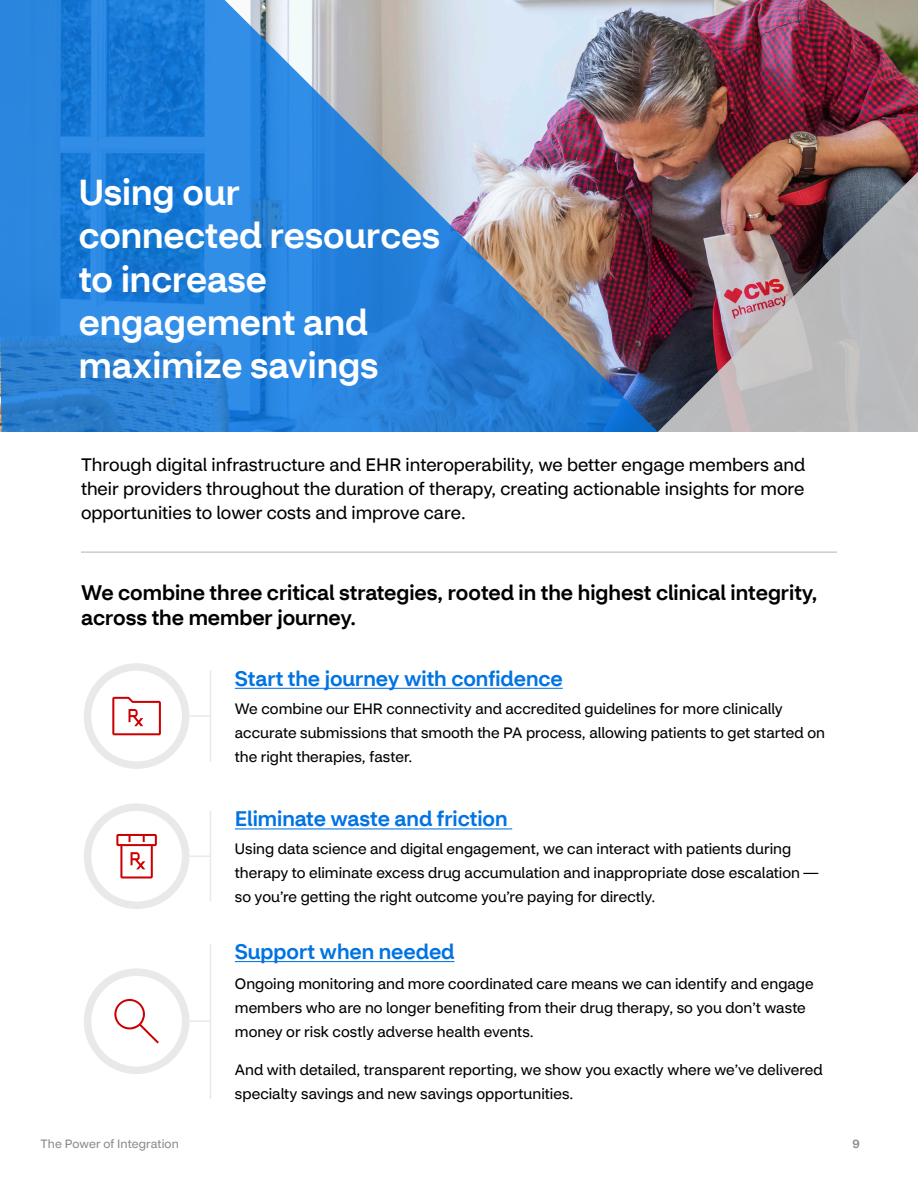
<style>
.page{position:relative;width:918px;height:1188px;background:#fff}
.page>*{position:absolute;margin:0;border:0;box-sizing:border-box;transform-origin:0 0}
.Body_Header_20{font:500 36px/43.2px "CVS Health Sans";color:#fff}
.t1{font:500 21px/25.2px "CVS Health Sans";color:#000}
.t2{font:500 21px "CVS Health Sans";color:#0073e3}
.Intro_12{font:18px/24px "CVS Health Sans";color:#000;text-align:justify}
.t3{font:15px/24px "CVS Health Sans";color:#000}
.t4{font:12px "CVS Health Sans";letter-spacing:.01em;color:#8c8c8c}
.t5{font:500 12px "CVS Health Sans";color:#8c8c8c}
</style>
<div class="page">
<img style="left:658px;top:0;width:260px;height:172px">
<hr style="left:81px;top:551px;width:756px;height:2px;background:#ccc">
<svg style="left:112px;top:697px;width:49px;height:38px"></svg>
<div style="left:84px;top:663px;width:105px;height:106px;border:8px solid #e9e9e9;border-radius:50%"></div>
<hr style="left:189px;top:715px;width:22px;height:2px;background:#e9e9e9">
<hr style="left:210px;top:670px;width:1px;height:92px;background:#e9e9e9">
<svg style="left:116px;top:834px;width:41px;height:45px"></svg>
<div style="left:84px;top:803px;width:105px;height:106px;border:8px solid #e9e9e9;border-radius:50%"></div>
<hr style="left:189px;top:855px;width:22px;height:2px;background:#e9e9e9">
<hr style="left:210px;top:811px;width:1px;height:91px;background:#e9e9e9">
<svg style="left:114px;top:999px;width:45px;height:45px"></svg>
<div style="left:84px;top:968px;width:105px;height:106px;border:8px solid #e9e9e9;border-radius:50%"></div>
<hr style="left:189px;top:1020px;width:22px;height:2px;background:#e9e9e9">
<hr style="left:210px;top:944px;width:1px;height:155px;background:#e9e9e9">
<img style="left:0;top:0;width:658px;height:432px">
<img style="left:658px;top:172px;width:260px;height:260px">
<hr style="left:235px;top:688px;width:328px;height:1px;background:#0073e3">
<hr style="left:235px;top:828px;width:277px;height:1px;background:#0073e3">
<hr style="left:235px;top:961px;width:220px;height:1px;background:#0073e3">
<h2 class="Body_Header_20" style="left:79px;top:171px;width:363px">Using our<br>connected resources to increase engagement and maximize savings</h2>
<p class="Intro_12" style="left:81px;top:453px;width:726px">Through digital infrastructure and EHR interoperability, we better engage members and their providers throughout the duration of therapy, creating actionable insights for more opportunities to lower costs and improve care.</p>
<h3 class="t1" style="left:81px;top:580px;width:738px">We combine three critical strategies, rooted in the highest clinical integrity, across the member journey.</h3>
<h4 class="t2" style="left:235px;top:665px;width:329px">Start the journey with confidence</h4>
<p class="t3" style="left:235px;top:697px;width:592px">We combine our EHR connectivity and accredited guidelines for more clinically accurate submissions that smooth the PA process, allowing patients to get started on the right therapies, faster.</p>
<h4 class="t2" style="left:235px;top:806px;width:274px">Eliminate waste and friction</h4>
<p class="t3" style="left:235px;top:836px;width:585px">Using data science and digital engagement, we can interact with patients during therapy to eliminate excess drug accumulation and inappropriate dose escalation — so you’re getting the right outcome you’re paying for directly.</p>
<h4 class="t2" style="left:235px;top:939px;width:221px">Support when needed</h4>
<p class="t3" style="left:235px;top:972px;width:580px">Ongoing monitoring and more coordinated care means we can identify and engage members who are no longer benefiting from their drug therapy, so you don’t waste money or risk costly adverse health events.</p>
<p class="t3" style="left:235px;top:1058px;width:590px">And with detailed, transparent reporting, we show you exactly where we’ve delivered specialty savings and new savings opportunities.</p>
<p class="t4" style="left:40px;top:1136px;width:140px">The Power of Integration</p>
<p class="t5" style="left:853px;top:1136px;width:9px">9</p>
</div>
